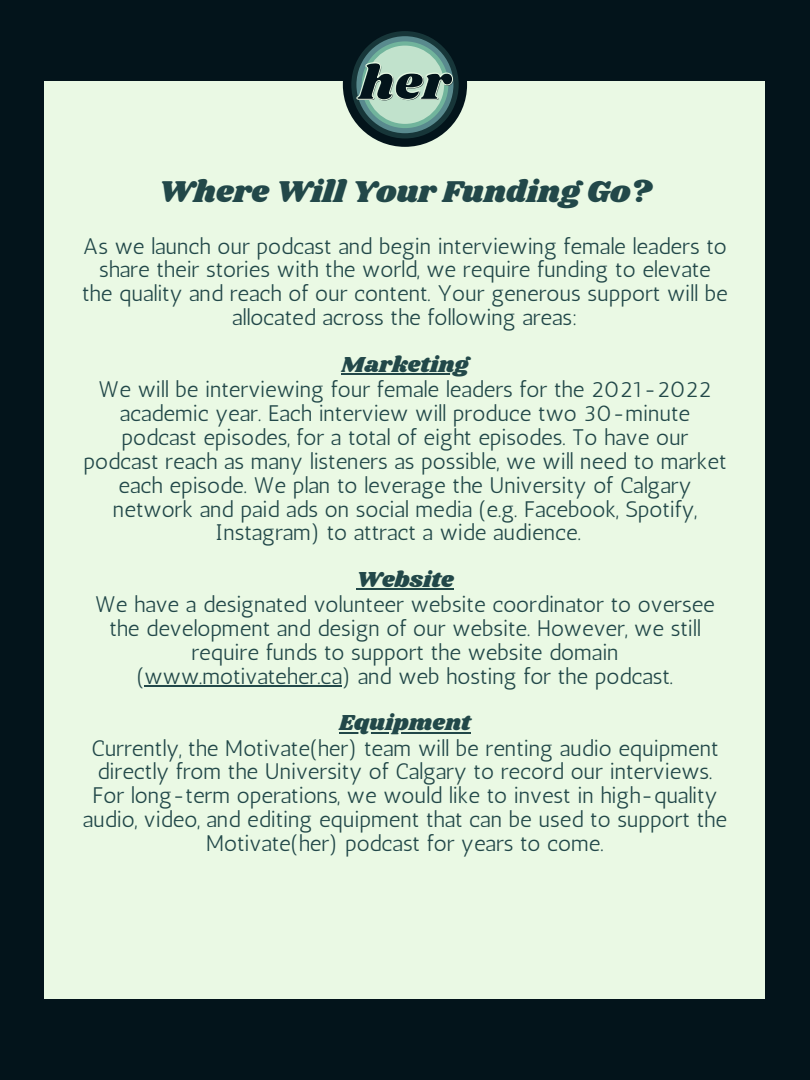
<style>
.page{position:relative;width:810px;height:1080px;background:#03141b}
.page>*{position:absolute;margin:0;border:0;box-sizing:border-box;transform-origin:0 0}
.t1{font:49.56px "Shrikhand";color:#03141b}
.t2{font:31.25px "Shrikhand";color:#224849}
.t3{font:22.5px/23.9px "Antic";color:#224849;text-align:center}
.t4{font:22.5px "Shrikhand";color:#224849}
</style>
<div class="page">
<div style="left:44px;top:81px;width:721px;height:918px;background:#eaf9e4"></div>
<div style="left:343px;top:23px;width:124px;height:124px;background:#03141b;border-radius:50%"></div>
<svg style="left:351px;top:31px;width:108px;height:107px;background:#173639"></svg>
<svg style="left:356px;top:36px;width:97px;height:97px"></svg>
<svg style="left:362px;top:41px;width:86px;height:87px"></svg>
<div style="left:366px;top:46px;width:78px;height:78px;background:#c1e2cc;border-radius:50%"></div>
<svg style="left:356px;top:62px;width:97px;height:39px"></svg>
<hr style="left:341px;top:373px;width:128px;height:2px;background:#224849">
<hr style="left:356px;top:588px;width:98px;height:2px;background:#224849">
<hr style="left:145px;top:685px;width:197px;height:2px;background:#224849">
<hr style="left:339px;top:732px;width:132px;height:2px;background:#224849">
<p class="t1" style="left:360px;top:49px;width:93px">her</p>
<p class="t2" style="left:158px;top:170px;width:495px">Where Will Your Funding Go?</p>
<p class="t3" style="left:82px;top:234px;width:647px">As we launch our podcast and begin interviewing female leaders to share their stories with the world, we require funding to elevate the quality and reach of our content. Your generous support will be allocated across the following areas:</p>
<p class="t4" style="left:341px;top:349px;width:129px">Marketing</p>
<p class="t3" style="left:83px;top:377px;width:645px">We will be interviewing four female leaders for the 2021-2022 academic year. Each interview will produce two 30-minute podcast episodes, for a total of eight episodes. To have our podcast reach as many listeners as possible, we will need to market each episode. We plan to leverage the University of Calgary network and paid ads on social media (e.g. Facebook, Spotify, Instagram) to attract a wide audience.</p>
<p class="t4" style="left:356px;top:564px;width:99px">Website</p>
<p class="t3" style="left:95px;top:592px;width:621px">We have a designated volunteer website coordinator to oversee the development and design of our website. However, we still require funds to support the website domain (www.motivateher.ca) and web hosting for the podcast.</p>
<p class="t4" style="left:339px;top:707px;width:133px">Equipment</p>
<p class="t3" style="left:83px;top:736px;width:646px">Currently, the Motivate(her) team will be renting audio equipment directly from the University of Calgary to record our interviews.<br>For long-term operations, we would like to invest in high-quality audio, video, and editing equipment that can be used to support the Motivate(her) podcast for years to come.</p>
</div>
